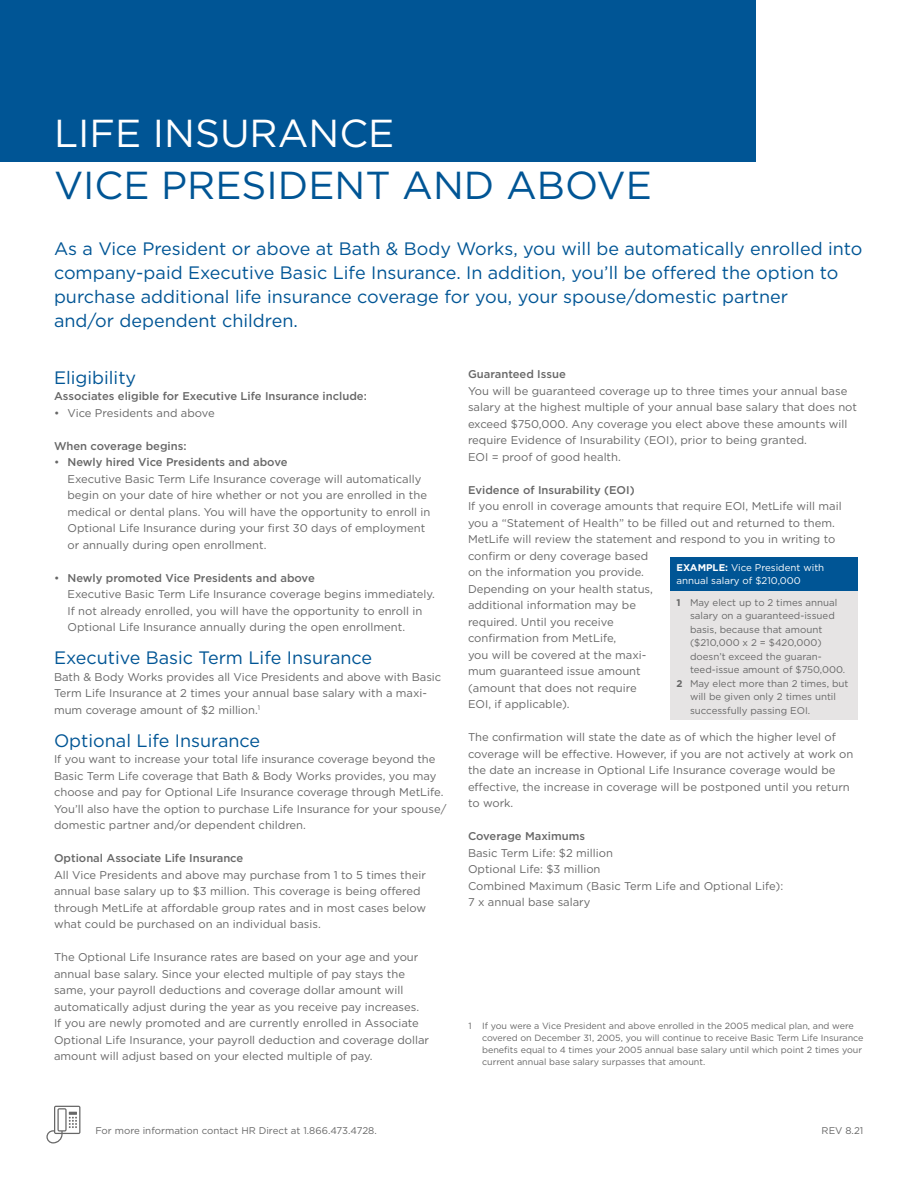
<style>
.page{position:relative;width:918px;height:1188px;background:#fff}
.page>*{position:absolute;margin:0;border:0;box-sizing:border-box;transform-origin:0 0}
.t1{font:39px "Gotham";color:#005595}
.t2{font:39px "Gotham";color:#fff}
.t3{font:18px/24px "Gotham";color:#005595}
.t4{font:11.25px/16.5px "Gotham";color:#676767}
.t5{font:500 11.25px "Gotham";color:#676767}
.t6{font:9.75px "Gotham";color:#676767}
.t7{font:9.75px/13.5px "Gotham";color:#fff}
.t8{font:9px/12px "Gotham";color:#676767}
.s1{font-weight:500}
.s2{font-weight:700}
</style>
<div class="page">
<svg style="left:46px;top:1106px;width:34px;height:38px"></svg>
<div style="left:0;top:0;width:755px;height:161px;background:#005595"></div>
<div style="left:670px;top:557px;width:188px;height:35px;background:#005595"></div>
<div style="left:670px;top:592px;width:188px;height:128px;background:#e6e4e4"></div>
<h1 class="t2" style="left:54px;top:108px;width:342px">LIFE INSURANCE</h1>
<h1 class="t1" style="left:54px;top:160px;width:600px">VICE PRESIDENT AND ABOVE</h1>
<p class="t3" style="left:54px;top:236px;width:810px">As a Vice President or above at Bath &amp; Body Works, you will be automatically enrolled into company-paid Executive Basic Life Insurance. In addition, you’ll be offered the option to purchase additional life insurance coverage for you, your spouse/domestic partner<br>and/or dependent children.</p>
<h2 class="t3" style="left:54px;top:365px;width:84px">Eligibility</h2>
<p class="t5" style="left:54px;top:389px;width:314px">Associates eligible for Executive Life Insurance include:</p>
<p class="t4" style="left:54px;top:404px;width:162px">• Vice Presidents and above</p>
<p class="t5" style="left:54px;top:438px;width:134px">When coverage begins:</p>
<p class="t4" style="left:68px;top:454px;width:365px;text-indent:-14px">• <span class="s1">Newly hired Vice Presidents and above<br></span>Executive Basic Term Life Insurance coverage will automatically begin on your date of hire whether or not you are enrolled in the medical or dental plans. You will have the opportunity to enroll in Optional Life Insurance during your first 30 days of employment or annually during open enrollment.</p>
<p class="t4" style="left:68px;top:569px;width:369px;text-indent:-14px">• <span class="s1">Newly promoted Vice Presidents and above<br></span>Executive Basic Term Life Insurance coverage begins immediately.<br>If not already enrolled, you will have the opportunity to enroll in Optional Life Insurance annually during the open enrollment.</p>
<h2 class="t3" style="left:54px;top:645px;width:320px">Executive Basic Term Life Insurance</h2>
<p class="t4" style="left:54px;top:668px;width:389px">Bath &amp; Body Works provides all Vice Presidents and above with Basic<br>Term Life Insurance at 2 times your annual base salary with a maxi&shy;mum coverage amount of $2 million.<sup>1</sup></p>
<h2 class="t3" style="left:54px;top:728px;width:208px">Optional Life Insurance</h2>
<p class="t4" style="left:54px;top:751px;width:394px">If you want to increase your total life insurance coverage beyond the Basic Term Life coverage that Bath &amp; Body Works provides, you may choose and pay for Optional Life Insurance coverage through MetLife.<br>You’ll also have the option to purchase Life Insurance for your spouse/ domestic partner and/or dependent children.</p>
<p class="t5" style="left:54px;top:851px;width:191px">Optional Associate Life Insurance</p>
<p class="t4" style="left:54px;top:866px;width:374px">All Vice Presidents and above may purchase from 1 to 5 times their annual base salary up to $3 million. This coverage is being offered through MetLife at affordable group rates and in most cases below what could be purchased on an individual basis.</p>
<p class="t4" style="left:54px;top:949px;width:377px">The Optional Life Insurance rates are based on your age and your annual base salary. Since your elected multiple of pay stays the same, your payroll deductions and coverage dollar amount will automatically adjust during the year as you receive pay increases.<br>If you are newly promoted and are currently enrolled in Associate Optional Life Insurance, your payroll deduction and coverage dollar amount will adjust based on your elected multiple of pay.</p>
<p class="t5" style="left:468px;top:367px;width:99px">Guaranteed Issue</p>
<p class="t4" style="left:468px;top:382px;width:391px">You will be guaranteed coverage up to three times your annual base salary at the highest multiple of your annual base salary that does not exceed $750,000. Any coverage you elect above these amounts will require Evidence of Insurability (EOI), prior to being granted.<br>EOI = proof of good health.</p>
<p class="t5" style="left:468px;top:482px;width:168px">Evidence of Insurability (EOI)</p>
<p class="t4" style="left:468px;top:498px;width:375px">If you enroll in coverage amounts that require EOI, MetLife will mail you a “Statement of Health” to be filled out and returned to them.<br>MetLife will review the statement and respond to you in writing to confirm or deny coverage based<br>on the information you provide.<br>Depending on your health status,<br>additional information may be<br>required. Until you receive<br>confirmation from MetLife,<br>you will be covered at the maxi-<br>mum guaranteed issue amount<br>(amount that does not require<br>EOI, if applicable).</p>
<p class="t4" style="left:468px;top:729px;width:387px">The confirmation will state the date as of which the higher level of coverage will be effective. However, if you are not actively at work on the date an increase in Optional Life Insurance coverage would be effective, the increase in coverage will be postponed until you return to work.</p>
<p class="t5" style="left:468px;top:829px;width:119px">Coverage Maximums</p>
<p class="t4" style="left:468px;top:844px;width:317px">Basic Term Life: $2 million<br>Optional Life: $3 million<br>Combined Maximum (Basic Term Life and Optional Life):<br>7 x annual base salary</p>
<p class="t7" style="left:676px;top:560px;width:149px"><span class="s2">EXAMPLE:</span> Vice President with annual salary of $210,000</p>
<p class="t6" style="left:676px;top:596px;width:163px"><span class="s2">1</span> May elect up to 2 times annual</p>
<p class="t6" style="left:690px;top:610px;width:146px">salary on a guaranteed-issued</p>
<p class="t6" style="left:690px;top:623px;width:134px">basis, because that amount</p>
<p class="t6" style="left:690px;top:637px;width:133px">($210,000 x 2 = $420,000)</p>
<p class="t6" style="left:690px;top:650px;width:133px">doesn’t exceed the guaran-</p>
<p class="t6" style="left:690px;top:664px;width:157px">teed-issue amount of $750,000.</p>
<p class="t6" style="left:676px;top:677px;width:174px"><span class="s2">2</span> May elect more than 2 times, but</p>
<p class="t6" style="left:690px;top:691px;width:148px">will be given only 2 times until</p>
<p class="t6" style="left:690px;top:704px;width:122px">successfully passing EOI.</p>
<p class="t8" style="left:482px;top:1020px;width:383px;text-indent:-14px">1 If you were a Vice President and above enrolled in the 2005 medical plan, and were covered on December 31, 2005, you will continue to receive Basic Term Life Insurance benefits equal to 4 times your 2005 annual base salary until which point 2 times your current annual base salary surpasses that amount.</p>
<p class="t6" style="left:95px;top:1124px;width:283px">For more information contact HR Direct at 1.866.473.4728.</p>
<p class="t6" style="left:822px;top:1124px;width:43px">REV 8.21</p>
</div>
